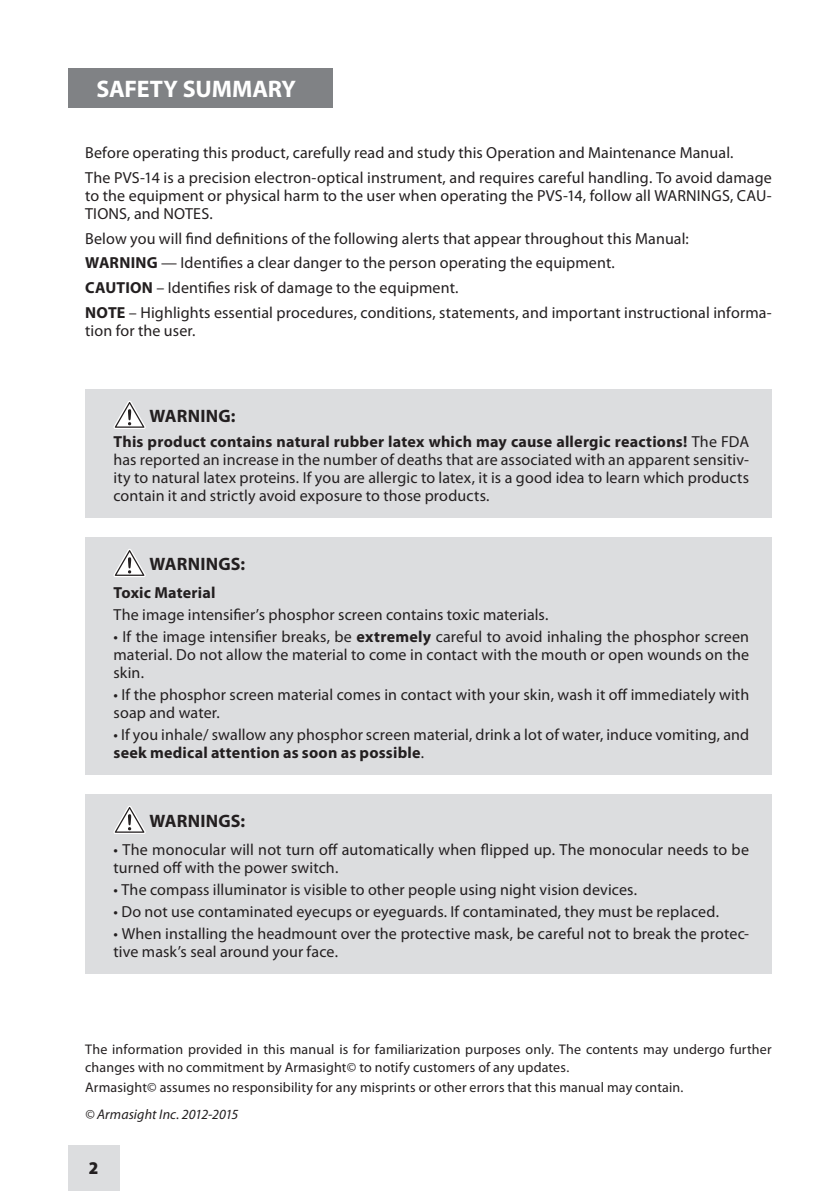
<style>
.page{position:relative;width:840px;height:1191px;background:#fff}
.page>*{position:absolute;margin:0;border:0;box-sizing:border-box;transform-origin:0 0}
.t1{font:700 24px "Myriad Pro";letter-spacing:-.01em;color:#fff}
.t2{font:700 18px "Myriad Pro";letter-spacing:.01em;color:#231f20}
.t3{font:900 semi-condensed 18px "Myriad Pro";color:#231f20}
.t4{font:16px/18px "Myriad Pro";letter-spacing:.005em;color:#231f20}
.t5{font:700 16px "Myriad Pro";letter-spacing:.015em;color:#231f20}
.t6{font:14px/18px "Myriad Pro";letter-spacing:.01em;color:#231f20}
.t7{font:italic 14px "Myriad Pro";letter-spacing:.005em;color:#231f20}
.s1{font-weight:700}
</style>
<div class="page">
<div style="left:68px;top:1145px;width:51px;height:46px;background:#dcdddf"></div>
<div style="left:68px;top:68px;width:264px;height:40px;background:#808285"></div>
<div style="left:85px;top:389px;width:686px;height:129px;background:#dcdddf"></div>
<svg style="left:113px;top:401px;width:33px;height:28px"></svg>
<div style="left:85px;top:537px;width:686px;height:238px;background:#dcdddf"></div>
<svg style="left:113px;top:549px;width:33px;height:28px"></svg>
<div style="left:85px;top:794px;width:686px;height:180px;background:#dcdddf"></div>
<svg style="left:113px;top:806px;width:33px;height:28px"></svg>
<h1 class="t1" style="left:96px;top:73px;width:201px">SAFETY SUMMARY</h1>
<p class="t4" style="left:85px;top:140px;width:688px;line-height:24.8px">Before operating this product, carefully read and study this Operation and Maintenance Manual.<br>The PVS-14 is a precision electron-optical instrument, and requires careful handling. To avoid damage</p>
<p class="t4" style="left:85px;top:186px;width:687px">to the equipment or physical harm to the user when operating the PVS-14, follow all WARNINGS, CAU-<br>TIONS, and NOTES.</p>
<p class="t4" style="left:85px;top:225px;width:687px;line-height:24.8px">Below you will find definitions of the following alerts that appear throughout this Manual:<br><span class="s1">WARNING</span> — Identifies a clear danger to the person operating the equipment.<br><span class="s1">CAUTION</span> – Identifies risk of damage to the equipment.<br><span class="s1">NOTE</span> – Highlights essential procedures, conditions, statements, and important instructional informa-</p>
<p class="t4" style="left:85px;top:321px;width:112px">tion for the user.</p>
<p class="t2" style="left:149px;top:404px;width:88px">WARNING:</p>
<p class="t4" style="left:113px;top:432px;width:636px;text-align:justify"><span class="s1">This product contains natural rubber latex which may cause allergic reactions!</span> The FDA has reported an increase in the number of deaths that are associated with an apparent sensitiv&shy;ity to natural latex proteins. If you are allergic to latex, it is a good idea to learn which products contain it and strictly avoid exposure to those products.</p>
<p class="t2" style="left:149px;top:552px;width:97px">WARNINGS:</p>
<p class="t5" style="left:113px;top:582px;width:103px">Toxic Material</p>
<p class="t4" style="left:113px;top:605px;width:436px">The image intensifier’s phosphor screen contains toxic materials.</p>
<p class="t4" style="left:113px;top:627px;width:637px;text-align:justify">• If the image intensifier breaks, be <span class="s1">extremely</span> careful to avoid inhaling the phosphor screen material. Do not allow the material to come in contact with the mouth or open wounds on the skin.</p>
<p class="t4" style="left:113px;top:685px;width:637px">• If the phosphor screen material comes in contact with your skin, wash it off immediately with soap and water.</p>
<p class="t4" style="left:113px;top:725px;width:637px">• If you inhale/ swallow any phosphor screen material, drink a lot of water, induce vomiting, and <span class="s1">seek medical attention as soon as possible</span>.</p>
<p class="t2" style="left:149px;top:809px;width:97px">WARNINGS:</p>
<p class="t4" style="left:113px;top:840px;width:636px">• The monocular will not turn off automatically when flipped up. The monocular needs to be turned off with the power switch.</p>
<p class="t4" style="left:113px;top:880px;width:525px">• The compass illuminator is visible to other people using night vision devices.</p>
<p class="t4" style="left:113px;top:902px;width:606px">• Do not use contaminated eyecups or eyeguards. If contaminated, they must be replaced.</p>
<p class="t4" style="left:113px;top:924px;width:636px">• When installing the headmount over the protective mask, be careful not to break the protec&shy;tive mask’s seal around your face.</p>
<p class="t6" style="left:85px;top:1040px;width:687px">The information provided in this manual is for familiarization purposes only. The contents may undergo further changes with no commitment by Armasight© to notify customers of any updates.</p>
<p class="t6" style="left:85px;top:1078px;width:599px">Armasight© assumes no responsibility for any misprints or other errors that this manual may contain.</p>
<p class="t7" style="left:85px;top:1106px;width:155px">© Armasight Inc. 2012-2015</p>
<p class="t3" style="left:89px;top:1157px;width:11px">2</p>
</div>
